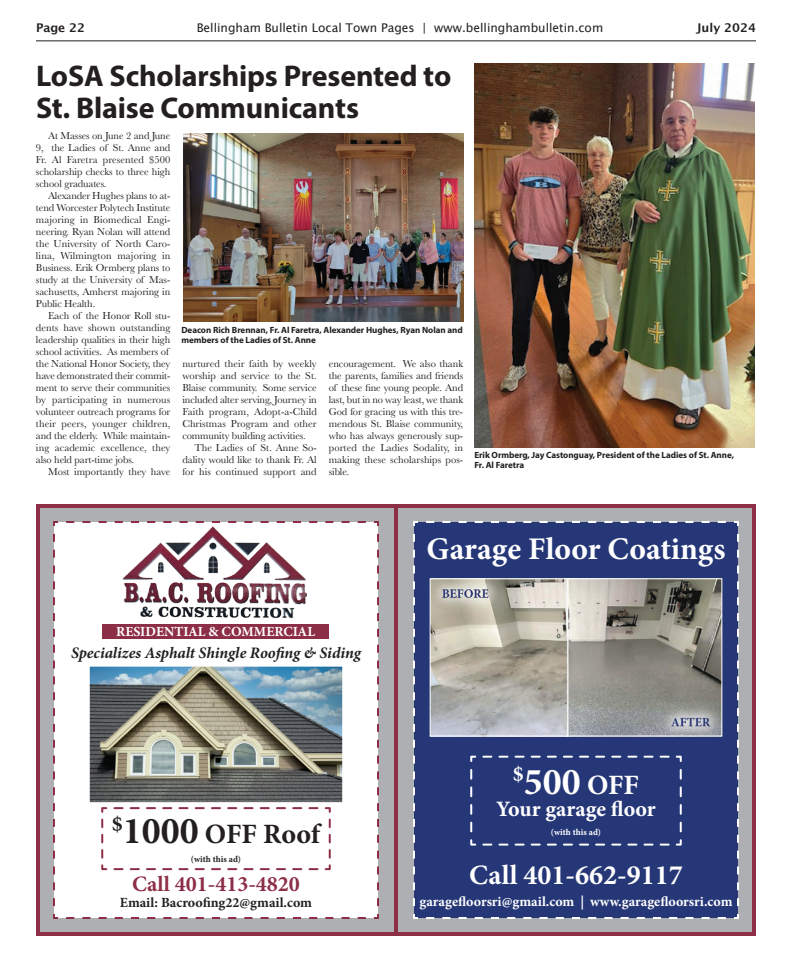
<style>
.page{position:relative;width:792px;height:972px;background:#fff}
.page>*{position:absolute;margin:0;border:0;box-sizing:border-box;transform-origin:0 0}
.t1{font:700 38px "Minion Pro";color:#fff}
.t2{font:700 38px "Minion Pro";color:#231f20}
.t3{font:700 31.6px "Minion Pro";color:#fff}
.t4{font:700 30px/32px "Myriad Pro";letter-spacing:-.005em;color:#231f20}
.t5{font:700 28px "Minion Pro";color:#fff}
.t6{font:700 28px "Minion Pro";letter-spacing:-.005em;color:#231f20}
.t7{font:700 22px "Minion Pro";color:#8d2e47}
.t8{font:700 22px "Minion Pro";color:#fff}
.t9{font:italic 700 16px "Minion Pro";letter-spacing:-.005em;color:#231f20}
.t10{font:700 14px "Minion Pro";color:#fff}
.t11{font:700 14px "Minion Pro";color:#231f20}
.t12{font:700 13.9px "Minion Pro";color:#fff}
.t13{font:12px "Lucida Grande";color:#231f20}
.t14{font:700 12px "Lucida Grande";color:#231f20}
.t15{font:10.5px/12px "Baskerville";letter-spacing:-.005em;color:#231f20;text-align:justify}
.t16{font:700 9px/10px "Myriad Pro";letter-spacing:-.005em;color:#231f20}
.t17{font:700 9px "Minion Pro";color:#fff}
.t18{font:700 9px "Minion Pro";color:#231f20}
.s1{font-size:28px}
</style>
<div class="page">
<hr style="left:36px;top:40px;width:720px;height:1px;background:#231f20">
<div style="left:38px;top:506px;width:716px;height:428px;background:#aeafb3"></div>
<div style="left:36px;top:504px;width:720px;height:432px;border:4px solid #8d2e47"></div>
<div style="left:413px;top:521px;width:326px;height:398px;background:#263777"></div>
<div style="left:53px;top:521px;width:326px;height:398px;background:#fff"></div>
<div style="left:469px;top:755px;width:214px;height:92px;background:#263777"></div>
<svg style="left:100px;top:806px;width:232px;height:65px;background:#f9f5f6"></svg>
<img style="left:432px;top:580px;width:288px;height:155px">
<div style="left:430px;top:578px;width:292px;height:159px;border:1px solid #fff"></div>
<img style="left:91px;top:668px;width:250px;height:133px">
<div style="left:89px;top:666px;width:254px;height:137px;border:1px solid #fff"></div>
<hr style="left:394px;top:504px;width:4px;height:432px;background:#8d2e47">
<img style="left:119px;top:526px;width:194px;height:93px">
<div style="left:102px;top:624px;width:227px;height:15px;background:#8d2e47"></div>
<img style="left:183px;top:133px;width:281px;height:189px">
<img style="left:474px;top:63px;width:281px;height:384px">
<p class="t14" style="left:36px;top:18px;width:51px">Page 22</p>
<p class="t13" style="left:197px;top:21px;width:408px">Bellingham Bulletin Local Town Pages | www.bellinghambulletin.com</p>
<p class="t14" style="left:697px;top:18px;width:61px">July 2024</p>
<h3 class="t4" style="left:36px;top:58px;width:417px">LoSA Scholarships Presented to<br>St. Blaise Communicants</h3>
<p class="t15" style="left:36px;top:129px;width:136px;text-indent:12px">At Masses on June 2 and June 9, the Ladies of St. Anne and Fr. Al Faretra presented $500 scholarship checks to three high school graduates.</p>
<p class="t15" style="left:36px;top:189px;width:136px;text-indent:12px">Alexander Hughes plans to at&shy;tend Worcester Polytech Institute majoring in Biomedical Engi&shy;neering. Ryan Nolan will attend the University of North Caro&shy;lina, Wilmington majoring in Business. Erik Ormberg plans to study at the University of Mas&shy;sachusetts, Amherst majoring in Public Health.</p>
<p class="t15" style="left:36px;top:309px;width:136px;text-align:left;text-indent:12px">Each of the Honor Roll stu&shy;dents have shown outstanding leadership qualities in their high school activities. As members of the National Honor Society, they have demonstrated their commit&shy;ment to serve their communities by participating in numerous volunteer outreach programs for their peers, younger children, and the elderly. While maintain&shy;ing academic excellence, they also held part-time jobs.</p>
<p class="t15" style="left:48px;top:465px;width:124px">Most importantly they have</p>
<p class="t16" style="left:181px;top:325px;width:283px">Deacon Rich Brennan, Fr. Al Faretra, Alexander Hughes, Ryan Nolan and members of the Ladies of St. Anne</p>
<p class="t15" style="left:182px;top:357px;width:136px">nurtured their faith by weekly worship and service to the St.<br>Blaise community. Some service included alter serving, Journey in Faith program, Adopt-a-Child Christmas Program and other community building activities.</p>
<p class="t15" style="left:182px;top:441px;width:136px;text-indent:12px">The Ladies of St. Anne So&shy;dality would like to thank Fr. Al for his continued support and</p>
<p class="t15" style="left:329px;top:357px;width:136px">encouragement. We also thank the parents, families and friends of these fine young people. And last, but in no way least, we thank God for gracing us with this tre&shy;mendous St. Blaise community, who has always generously sup&shy;ported the Ladies Sodality, in making these scholarships pos&shy;sible.</p>
<p class="t16" style="left:474px;top:450px;width:261px">Erik Ormberg, Jay Castonguay, President of the Ladies of St. Anne,<br>Fr. Al Faretra</p>
<h3 class="t12" style="left:116px;top:622px;width:200px">RESIDENTIAL &amp; COMMERCIAL</h3>
<h3 class="t9" style="left:71px;top:642px;width:291px">Specializes Asphalt Shingle Roofing &amp; Siding</h3>
<h1 class="t2" style="left:112px;top:804px;width:89px"><sup>$</sup>1000</h1>
<h3 class="t6" style="left:205px;top:815px;width:117px">OFF Roof</h3>
<p class="t18" style="left:191px;top:852px;width:52px">(with this ad)</p>
<h3 class="t7" style="left:132px;top:868px;width:169px">Call 401-413-4820</h3>
<h3 class="t11" style="left:120px;top:893px;width:194px">Email: Bacroofing22@gmail.com</h3>
<h2 class="t3" style="left:426px;top:526px;width:301px">Garage Floor Coatings</h2>
<h1 class="t1" style="left:513px;top:755px;width:128px"><sup>$</sup>500 <span class="s1">OFF</span></h1>
<h3 class="t8" style="left:496px;top:794px;width:161px">Your garage floor</h3>
<p class="t17" style="left:551px;top:826px;width:52px">(with this ad)</p>
<h3 class="t5" style="left:469px;top:855px;width:215px">Call 401-662-9117</h3>
<h3 class="t10" style="left:419px;top:892px;width:315px">garagefloorsri@gmail.com | www.garagefloorsri.com</h3>
</div>
